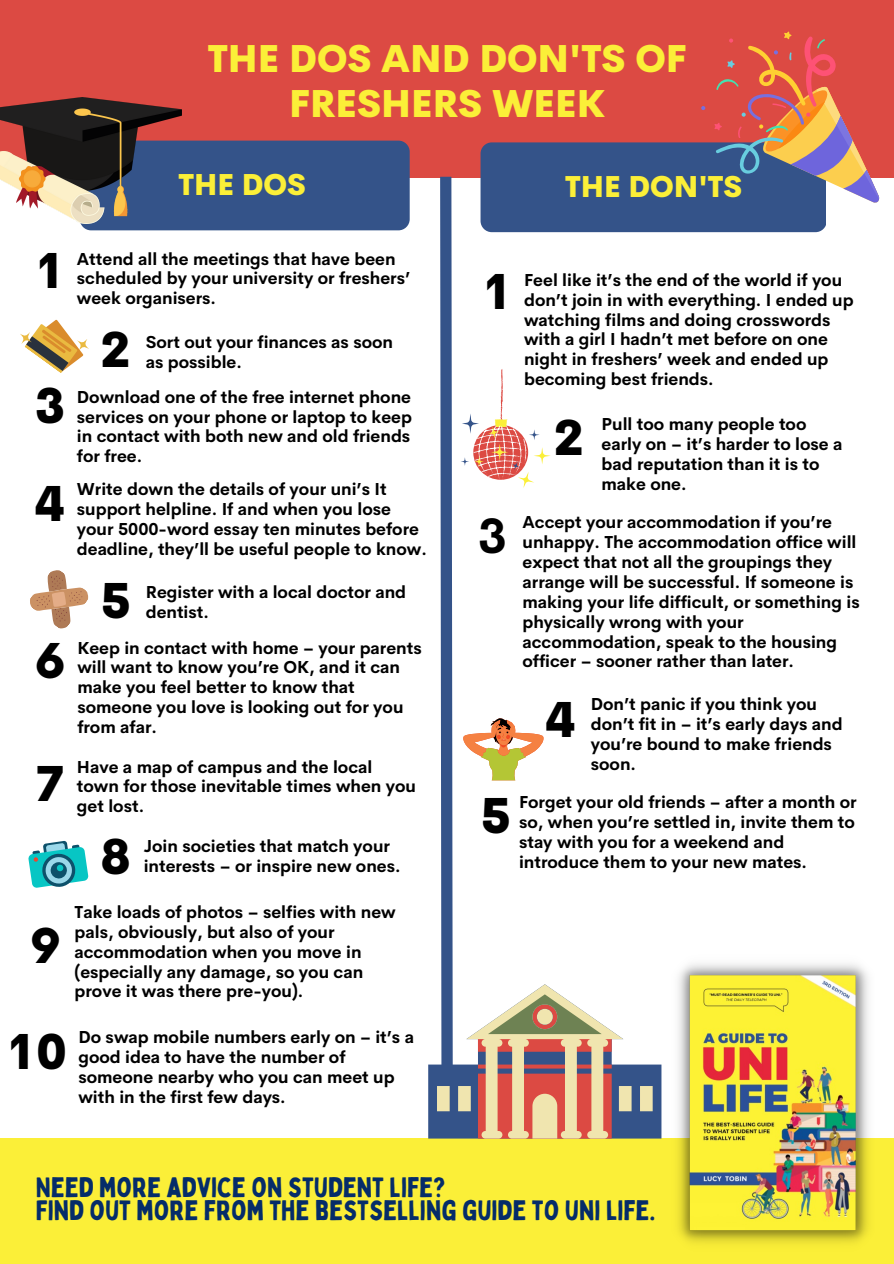
<style>
.page{position:relative;width:894px;height:1264px;background:#fff}
.page>*{position:absolute;margin:0;border:0;box-sizing:border-box;transform-origin:0 0}
.t1{font:800 48.75px "Cerebri Sans";color:#000}
.t2{font:700 48.75px "Cerebri Sans";color:#000}
.t3{font:800 37.5px/45px "Cerebri Sans";color:#fbef38;text-align:center}
.t4{font:800 29.25px "Cerebri Sans";color:#fbef38}
.t5{font:27.45px "Bobby Jones";color:#052c69}
.t6{font:700 16.95px/20px "Cerebri Sans";color:#000}
</style>
<div class="page">
<div style="left:0;top:0;width:893px;height:177px;background:#dc4a43"></div>
<div style="left:80px;top:141px;width:329px;height:89px;background:#345389;border-radius:11px"></div>
<div style="left:480px;top:142px;width:346px;height:90px;background:#345389;border-radius:11px"></div>
<div style="left:0;top:1138px;width:893px;height:125px;background:#fbef38"></div>
<img style="left:678px;top:963px;width:191px;height:280px">
<img style="left:0;top:97px;width:181px;height:126px">
<svg style="left:24px;top:319px;width:60px;height:54px"></svg>
<svg style="left:77px;top:338px;width:12px;height:13px"></svg>
<svg style="left:20px;top:332px;width:12px;height:12px"></svg>
<svg style="left:30px;top:570px;width:59px;height:59px"></svg>
<svg style="left:28px;top:841px;width:60px;height:47px"></svg>
<svg style="left:428px;top:165px;width:233px;height:974px"></svg>
<svg style="left:701px;top:106px;width:4px;height:4px"></svg>
<svg style="left:714px;top:31px;width:165px;height:172px"></svg>
<p class="t3" style="left:208px;top:36px;width:480px">THE DOS AND DON'TS OF<br>FRESHERS WEEK</p>
<p class="t4" style="left:178px;top:166px;width:129px">THE DOS</p>
<p class="t4" style="left:565px;top:168px;width:179px">THE DON'TS</p>
<p class="t1" style="left:35px;top:239px;width:32px">1</p>
<p class="t1" style="left:35px;top:374px;width:32px">3</p>
<p class="t6" style="left:77px;top:248px;width:334px">Attend all the meetings that have been scheduled by your university or freshers’ week organisers.</p>
<p class="t1" style="left:100px;top:318px;width:32px">2</p>
<p class="t6" style="left:146px;top:332px;width:249px">Sort out your finances as soon as possible.</p>
<p class="t6" style="left:77px;top:387px;width:336px;text-align:justify">Download one of the free internet phone services on your phone or laptop to keep in contact with both new and old friends for free.</p>
<p class="t1" style="left:35px;top:472px;width:32px">4</p>
<p class="t6" style="left:77px;top:479px;width:351px">Write down the details of your uni’s It support helpline. If and when you lose your 5000-word essay ten minutes before deadline, they’ll be useful people to know.</p>
<p class="t1" style="left:100px;top:569px;width:32px">5</p>
<p class="t6" style="left:146px;top:582px;width:262px">Register with a local doctor and dentist.</p>
<p class="t1" style="left:35px;top:629px;width:32px">6</p>
<p class="t6" style="left:77px;top:637px;width:346px">Keep in contact with home – your parents will want to know you’re OK, and it can make you feel better to know that someone you love is looking out for you from afar.</p>
<p class="t1" style="left:35px;top:752px;width:32px">7</p>
<p class="t1" style="left:30px;top:914px;width:32px">9</p>
<p class="t6" style="left:77px;top:756px;width:340px">Have a map of campus and the local town for those inevitable times when you get lost.</p>
<p class="t1" style="left:100px;top:824px;width:32px">8</p>
<p class="t6" style="left:144px;top:836px;width:258px">Join societies that match your interests – or inspire new ones.</p>
<p class="t6" style="left:74px;top:901px;width:322px">Take loads of photos – selfies with new pals, obviously, but also of your accommodation when you move in (especially any damage, so you can prove it was there pre-you).</p>
<p class="t1" style="left:6px;top:1020px;width:62px">10</p>
<p class="t6" style="left:78px;top:1026px;width:337px">Do swap mobile numbers early on – it’s a good idea to have the number of someone nearby who you can meet up with in the first few days.</p>
<p class="t1" style="left:482px;top:260px;width:32px">1</p>
<p class="t6" style="left:524px;top:270px;width:331px">Feel like it’s the end of the world if you don’t join in with everything. I ended up watching films and doing crosswords with a girl I hadn’t met before on one night in freshers’ week and ended up becoming best friends.</p>
<p class="t6" style="left:601px;top:414px;width:242px">Pull too many people too early on – it’s harder to lose a bad reputation than it is to make one.</p>
<p class="t1" style="left:553px;top:406px;width:32px">2</p>
<p class="t2" style="left:478px;top:503px;width:31px">3</p>
<p class="t6" style="left:522px;top:512px;width:338px">Accept your accommodation if you’re unhappy. The accommodation office will expect that not all the groupings they arrange will be successful. If someone is making your life difficult, or something is physically wrong with your accommodation, speak to the housing officer – sooner rather than later.</p>
<p class="t1" style="left:545px;top:688px;width:32px">4</p>
<p class="t6" style="left:590px;top:694px;width:253px">Don’t panic if you think you don’t fit in – it’s early days and you’re bound to make friends soon.</p>
<p class="t1" style="left:480px;top:784px;width:32px">5</p>
<p class="t6" style="left:519px;top:791px;width:339px">Forget your old friends – after a month or so, when you’re settled in, invite them to stay with you for a weekend and introduce them to your new mates.</p>
<p class="t5" style="left:36px;top:1169px;width:411px">NEED MORE ADVICE ON STUDENT LIFE?</p>
<p class="t5" style="left:36px;top:1193px;width:621px">FIND OUT MORE FROM THE BESTSELLING GUIDE TO UNI LIFE.</p>
</div>
